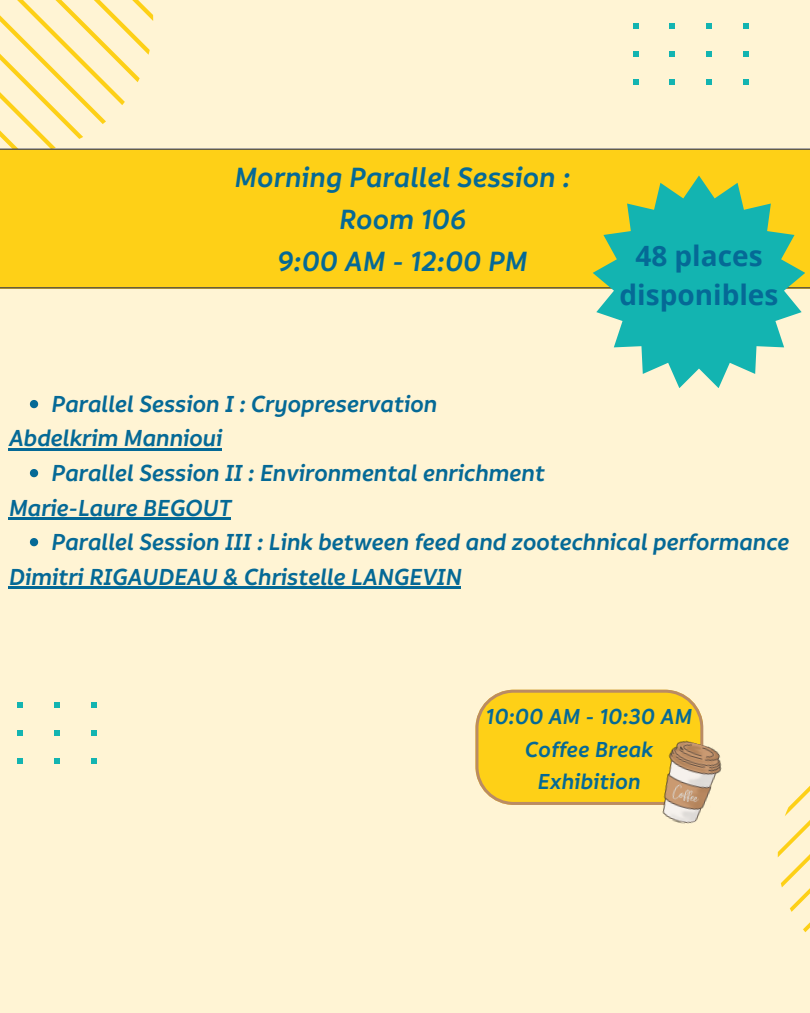
<style>
.page{position:relative;width:810px;height:1013px;background:#fff}
.page>*{position:absolute;margin:0;border:0;box-sizing:border-box;transform-origin:0 0}
.t1{font:italic 600 30px "Informative";color:#056996}
.t2{font:700 28px/39px "Open Sans";color:#056996;text-align:center}
.t3{font:italic 600 25px "Informative";letter-spacing:-.01em;color:#056996}
.t4{font:italic 600 23.4px "Informative";color:#056996}
</style>
<div class="page">
<div style="left:0;top:0;width:810px;height:1012px;background:#fff4d4"></div>
<svg style="left:0;top:0;width:153px;height:149px"></svg>
<svg style="left:777px;top:786px;width:33px;height:147px"></svg>
<svg style="left:633px;top:24px;width:5px;height:5px"></svg>
<svg style="left:633px;top:52px;width:5px;height:5px"></svg>
<svg style="left:633px;top:79px;width:5px;height:5px"></svg>
<svg style="left:670px;top:24px;width:5px;height:5px"></svg>
<svg style="left:670px;top:52px;width:5px;height:5px"></svg>
<svg style="left:670px;top:79px;width:5px;height:5px"></svg>
<svg style="left:707px;top:24px;width:5px;height:5px"></svg>
<svg style="left:707px;top:52px;width:5px;height:5px"></svg>
<svg style="left:707px;top:79px;width:5px;height:5px"></svg>
<svg style="left:744px;top:24px;width:5px;height:5px"></svg>
<svg style="left:744px;top:52px;width:5px;height:5px"></svg>
<svg style="left:744px;top:79px;width:5px;height:5px"></svg>
<svg style="left:18px;top:703px;width:5px;height:5px"></svg>
<svg style="left:18px;top:730px;width:5px;height:5px"></svg>
<svg style="left:18px;top:758px;width:5px;height:5px"></svg>
<svg style="left:55px;top:703px;width:5px;height:5px"></svg>
<svg style="left:55px;top:730px;width:5px;height:5px"></svg>
<svg style="left:55px;top:758px;width:5px;height:5px"></svg>
<svg style="left:92px;top:703px;width:5px;height:5px"></svg>
<svg style="left:92px;top:730px;width:5px;height:5px"></svg>
<svg style="left:92px;top:758px;width:5px;height:5px"></svg>
<div style="left:0;top:149px;width:810px;height:139px;background:#fed017"></div>
<hr style="left:0;top:149px;width:1px;height:138px;background:#2b3360">
<hr style="left:809px;top:149px;width:1px;height:138px;background:#2b3360">
<hr style="left:0;top:149px;width:810px;height:1px;background:#2b3360">
<hr style="left:0;top:287px;width:810px;height:1px;background:#2b3360">
<svg style="left:475px;top:689px;width:228px;height:116px;background:#f9cd24"></svg>
<img style="left:650px;top:736px;width:72px;height:88px">
<svg style="left:30px;top:400px;width:8px;height:8px"></svg>
<svg style="left:30px;top:469px;width:8px;height:8px"></svg>
<svg style="left:30px;top:538px;width:8px;height:8px"></svg>
<hr style="left:8px;top:448px;width:214px;height:2px;background:#056996">
<hr style="left:8px;top:517px;width:223px;height:2px;background:#056996">
<hr style="left:8px;top:586px;width:453px;height:2px;background:#056996">
<svg style="left:593px;top:175px;width:212px;height:213px;fill:#13b4b1"></svg>
<p class="t1" style="left:234px;top:158px;width:338px">Morning Parallel Session :</p>
<p class="t1" style="left:338px;top:200px;width:129px">Room 106</p>
<p class="t1" style="left:276px;top:242px;width:252px">9:00 AM - 12:00 PM</p>
<p class="t3" style="left:51px;top:387px;width:387px">Parallel Session I : Cryopreservation</p>
<p class="t3" style="left:8px;top:422px;width:215px">Abdelkrim Mannioui</p>
<p class="t3" style="left:51px;top:456px;width:495px">Parallel Session II : Environmental enrichment</p>
<p class="t3" style="left:8px;top:491px;width:224px">Marie-Laure BEGOUT</p>
<p class="t2" style="left:620px;top:235px;width:160px">48 places disponibles</p>
<p class="t3" style="left:51px;top:525px;width:740px">Parallel Session III : Link between feed and zootechnical performance</p>
<p class="t3" style="left:8px;top:560px;width:455px">Dimitri RIGAUDEAU &amp; Christelle LANGEVIN</p>
<p class="t4" style="left:485px;top:701px;width:208px">10:00 AM - 10:30 AM</p>
<p class="t4" style="left:524px;top:734px;width:130px">Coffee Break</p>
<p class="t4" style="left:537px;top:766px;width:105px">Exhibition</p>
</div>
